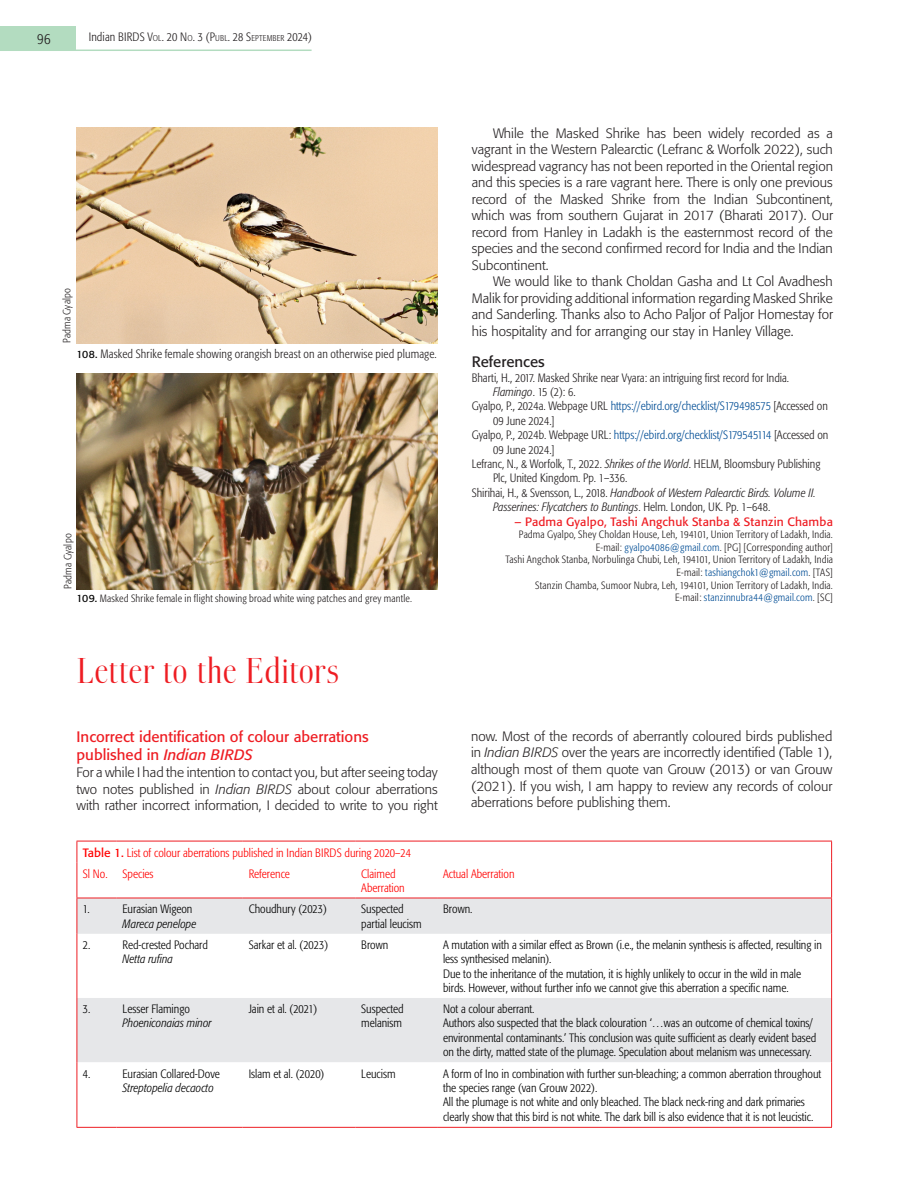
<style>
.page{position:relative;width:918px;height:1188px;background:#fff}
.page>*{position:absolute;margin:0;border:0;box-sizing:border-box;transform-origin:0 0}
.Heading{font:300 36px "Boberia LL";letter-spacing:-.005em;color:#ee1d23}
.Subhead{font:15px/18px "Formata";color:#ee1d23}
.Subhead-2{font:15px "Formata";color:#231f20}
.t1{font:300 condensed 15px "Formata";color:#231f20}
.Body_text{font:300 13.5px/16.5px "Formata";color:#231f20;text-align:justify}
.Body_text-no_indent{font:300 13.5px/16.6px "Formata";color:#231f20;text-align:justify}
.t2{font:300 condensed 12px/14.4px "Formata";color:#000}
.Reference{font:300 condensed 12px/14.4px "Formata";color:#231f20}
.Reference-2{font:italic 300 condensed 12px/14.4px "Formata";color:#231f20}
.t3{font:300 condensed 12px/14.4px "Formata";color:#f00}
.t4{font:italic 300 condensed 12px "Formata";color:#000}
.Author{font:12px "Formata";letter-spacing:.015em;color:#ee1d23}
.t5{font:300 condensed 12px "Formata";letter-spacing:.005em;color:#231f20}
.t6{font:300 condensed 10.5px/12.6px "Formata";letter-spacing:.015em;color:#231f20;text-align:right}
.s1{font-style:inherit}
.s2{font-size:8.4px}
.s3{font-weight:400;font-stretch:normal;font-size:10.5px;color:#000}
.s4{font-weight:400;font-stretch:normal;color:#000}
.s5{font-style:italic}
.s6{color:#014d95}
.s7{font-style:normal}
.s8{font-weight:400;font-stretch:normal}
</style>
<div class="page">
<img style="left:77px;top:128px;width:361px;height:216px">
<img style="left:77px;top:373px;width:360px;height:216px">
<div style="left:0;top:26px;width:76px;height:24px;background:#b3dcc0"></div>
<hr style="left:0;top:50px;width:312px;height:1px;background:#b3dcc0">
<svg style="left:78px;top:899px;width:753px;height:163px;fill:#e6e7e9"></svg>
<hr style="left:77px;top:841px;width:40px;height:1px;background:#ee1d23">
<svg style="left:77px;top:841px;width:1px;height:22px"></svg>
<hr style="left:117px;top:841px;width:126px;height:1px;background:#ee1d23">
<hr style="left:243px;top:841px;width:112px;height:1px;background:#ee1d23">
<hr style="left:355px;top:841px;width:82px;height:1px;background:#ee1d23">
<hr style="left:437px;top:841px;width:395px;height:1px;background:#ee1d23">
<svg style="left:831px;top:841px;width:1px;height:22px"></svg>
<hr style="left:77px;top:863px;width:1px;height:35px;background:#ee1d23">
<hr style="left:831px;top:863px;width:1px;height:35px;background:#ee1d23">
<hr style="left:77px;top:898px;width:1px;height:36px;background:#ee1d23">
<hr style="left:831px;top:898px;width:1px;height:36px;background:#ee1d23">
<hr style="left:77px;top:934px;width:1px;height:64px;background:#ee1d23">
<hr style="left:831px;top:934px;width:1px;height:64px;background:#ee1d23">
<hr style="left:77px;top:998px;width:1px;height:64px;background:#ee1d23">
<hr style="left:831px;top:998px;width:1px;height:64px;background:#ee1d23">
<hr style="left:77px;top:1062px;width:1px;height:65px;background:#ee1d23">
<hr style="left:831px;top:1062px;width:1px;height:65px;background:#ee1d23">
<hr style="left:77px;top:898px;width:40px;height:1px;background:#ee1d23">
<hr style="left:117px;top:898px;width:126px;height:1px;background:#ee1d23">
<hr style="left:243px;top:898px;width:112px;height:1px;background:#ee1d23">
<hr style="left:355px;top:898px;width:82px;height:1px;background:#ee1d23">
<hr style="left:437px;top:898px;width:395px;height:1px;background:#ee1d23">
<hr style="left:77px;top:1127px;width:40px;height:1px;background:#ee1d23">
<hr style="left:117px;top:1127px;width:126px;height:1px;background:#ee1d23">
<hr style="left:243px;top:1127px;width:112px;height:1px;background:#ee1d23">
<hr style="left:355px;top:1127px;width:82px;height:1px;background:#ee1d23">
<hr style="left:437px;top:1127px;width:395px;height:1px;background:#ee1d23">
<p class="t1" style="left:37px;top:30px;width:15px">96</p>
<p class="t5" style="left:89px;top:29px;width:225px"><span class="s1">Indian BIRDS</span> V<span class="s2">OL</span>. 20 N<span class="s2">O</span>. 3 (P<span class="s2">UBL</span>. 28 S<span class="s2">EPTEMBER</span> 2024)</p>
<p class="t6" style="left:61px;top:343px;width:57px;rotate:-90deg">Padma Gyalpo</p>
<p class="Reference" style="left:77px;top:347px;width:362px"><span class="s3">108.</span> Masked Shrike female showing orangish breast on an otherwise pied plumage.</p>
<p class="t6" style="left:62px;top:589px;width:57px;rotate:-90deg">Padma Gyalpo</p>
<p class="t6" style="left:77px;top:592px;width:337px"><span class="s4">109.</span> Masked Shrike female in flight showing broad white wing patches and grey mantle.</p>
<p class="Heading" style="left:77px;top:651px;width:265px">Letter to the Editors</p>
<p class="Subhead" style="left:77px;top:728px;width:294px">Incorrect identification of colour aberrations published in <span class="s5">Indian BIRDS</span></p>
<p class="Body_text-no_indent" style="left:77px;top:764px;width:363px">For a while I had the intention to contact you, but after seeing today two notes published in <span class="s5">Indian BIRDS</span> about colour aberrations with rather incorrect information, I decided to write to you right</p>
<p class="Body_text" style="left:472px;top:125px;width:363px;text-indent:21px">While the Masked Shrike has been widely recorded as a vagrant in the Western Palearctic (Lefranc &amp; Worfolk 2022), such widespread vagrancy has not been reported in the Oriental region and this species is a rare vagrant here. There is only one previous record of the Masked Shrike from the Indian Subcontinent, which was from southern Gujarat in 2017 (Bharati 2017). Our record from Hanley in Ladakh is the easternmost record of the species and the second confirmed record for India and the Indian Subcontinent.</p>
<p class="Body_text" style="left:472px;top:273px;width:363px;text-indent:21px">We would like to thank Choldan Gasha and Lt Col Avadhesh Malik for providing additional information regarding Masked Shrike and Sanderling. Thanks also to Acho Paljor of Paljor Homestay for his hospitality and for arranging our stay in Hanley Village.</p>
<p class="Subhead-2" style="left:472px;top:353px;width:75px">References</p>
<p class="Reference" style="left:493px;top:370px;width:298px;text-indent:-21px">Bharti, H., 2017. Masked Shrike near Vyara: an intriguing first record for India.<br><span class="s5">Flamingo</span>. 15 (2): 6.</p>
<p class="Reference" style="left:493px;top:399px;width:336px;text-indent:-21px">Gyalpo, P., 2024a. Webpage URL <span class="s6">https://ebird.org/checklist/S179498575</span> [Accessed on<br>09 June 2024.]</p>
<p class="Reference" style="left:493px;top:428px;width:337px;text-indent:-21px">Gyalpo, P., 2024b. Webpage URL: <span class="s6">https://ebird.org/checklist/S179545114</span> [Accessed on<br>09 June 2024.]</p>
<p class="Reference" style="left:493px;top:457px;width:329px;text-indent:-21px">Lefranc, N., &amp; Worfolk, T., 2022. <span class="s5">Shrikes of the World</span>. HELM, Bloomsbury Publishing<br>Plc, United Kingdom. Pp. 1–336.</p>
<p class="Reference-2" style="left:493px;top:486px;width:324px;text-indent:-21px"><span class="s7">Shirihai, H., &amp; Svensson, L., 2018.</span> Handbook of Western Palearctic Birds. Volume II.<br>Passerines: Flycatchers to Buntings<span class="s7">. Helm. London, UK. Pp. 1–648.</span></p>
<p class="Author" style="left:515px;top:514px;width:320px">– Padma Gyalpo, Tashi Angchuk Stanba &amp; Stanzin Chamba</p>
<p class="t6" style="left:519px;top:528px;width:316px">Padma Gyalpo, Shey Choldan House, Leh, 194101, Union Territory of Ladakh, India.<br>E-mail: <span class="s6">gyalpo4086@gmail.com</span>. [PG] [Corresponding author]</p>
<p class="t6" style="left:505px;top:554px;width:329px">Tashi Angchok Stanba, Norbulinga Chubi, Leh, 194101, Union Territory of Ladakh, India<br>E-mail: <span class="s6">tashiangchok1@gmail.com</span>. [TAS]</p>
<p class="t6" style="left:535px;top:579px;width:299px">Stanzin Chamba, Sumoor Nubra, Leh, 194101, Union Territory of Ladakh, India.<br>E-mail: <span class="s6">stanzinnubra44@gmail.com</span>. [SC]</p>
<p class="Body_text-no_indent" style="left:471px;top:728px;width:363px">now. Most of the records of aberrantly coloured birds published in <span class="s5">Indian BIRDS</span> over the years are incorrectly identified (Table 1), although most of them quote van Grouw (2013) or van Grouw (2021). If you wish, I am happy to review any records of colour aberrations before publishing them.</p>
<p class="t3" style="left:83px;top:845px;width:330px"><span class="s8">Table 1.</span> List of colour aberrations published in Indian BIRDS during 2020–24</p>
<p class="t3" style="left:83px;top:866px;width:26px">Sl No.</p>
<p class="t3" style="left:123px;top:866px;width:32px">Species</p>
<p class="t3" style="left:249px;top:866px;width:43px">Reference</p>
<p class="t3" style="left:361px;top:866px;width:45px">Claimed<br>Aberration</p>
<p class="t3" style="left:443px;top:866px;width:73px">Actual Aberration</p>
<p class="t2" style="left:83px;top:902px;width:8px">1.</p>
<p class="t2" style="left:123px;top:902px;width:71px">Eurasian Wigeon</p>
<p class="t4" style="left:123px;top:917px;width:75px">Mareca penelope</p>
<p class="t2" style="left:249px;top:902px;width:80px">Choudhury (2023)</p>
<p class="t2" style="left:361px;top:902px;width:62px">Suspected partial leucism</p>
<p class="t2" style="left:443px;top:902px;width:31px">Brown.</p>
<p class="t2" style="left:83px;top:938px;width:9px">2.</p>
<p class="t2" style="left:123px;top:938px;width:87px">Red-crested Pochard</p>
<p class="t4" style="left:123px;top:952px;width:52px">Netta rufina</p>
<p class="t2" style="left:249px;top:938px;width:81px">Sarkar et al. (2023)</p>
<p class="t2" style="left:361px;top:938px;width:29px">Brown</p>
<p class="t2" style="left:443px;top:938px;width:380px">A mutation with a similar effect as Brown (i.e., the melanin synthesis is affected, resulting in less synthesised melanin).</p>
<p class="t2" style="left:443px;top:966px;width:360px">Due to the inheritance of the mutation, it is highly unlikely to occur in the wild in male birds. However, without further info we cannot give this aberration a specific name.</p>
<p class="t2" style="left:83px;top:1002px;width:9px">3.</p>
<p class="t2" style="left:123px;top:1002px;width:69px">Lesser Flamingo</p>
<p class="t4" style="left:123px;top:1016px;width:91px">Phoeniconaias minor</p>
<p class="t2" style="left:249px;top:1002px;width:70px">Jain et al. (2021)</p>
<p class="t2" style="left:361px;top:1002px;width:44px">Suspected melanism</p>
<p class="t2" style="left:443px;top:1002px;width:93px">Not a colour aberrant.</p>
<p class="t2" style="left:443px;top:1016px;width:375px">Authors also suspected that the black colouration ‘…was an outcome of chemical toxins/ environmental contaminants.’ This conclusion was quite sufficient as clearly evident based on the dirty, matted state of the plumage. Speculation about melanism was unnecessary.</p>
<p class="t2" style="left:83px;top:1066px;width:9px">4.</p>
<p class="t2" style="left:123px;top:1066px;width:99px">Eurasian Collared-Dove</p>
<p class="t4" style="left:123px;top:1081px;width:93px">Streptopelia decaocto</p>
<p class="t2" style="left:249px;top:1066px;width:77px">Islam et al. (2020)</p>
<p class="t2" style="left:361px;top:1066px;width:36px">Leucism</p>
<p class="t2" style="left:443px;top:1066px;width:380px">A form of Ino in combination with further sun-bleaching; a common aberration throughout the species range (van Grouw 2022).</p>
<p class="t2" style="left:443px;top:1095px;width:372px">All the plumage is not white and only bleached. The black neck-ring and dark primaries clearly show that this bird is not white. The dark bill is also evidence that it is not leucistic.</p>
</div>
